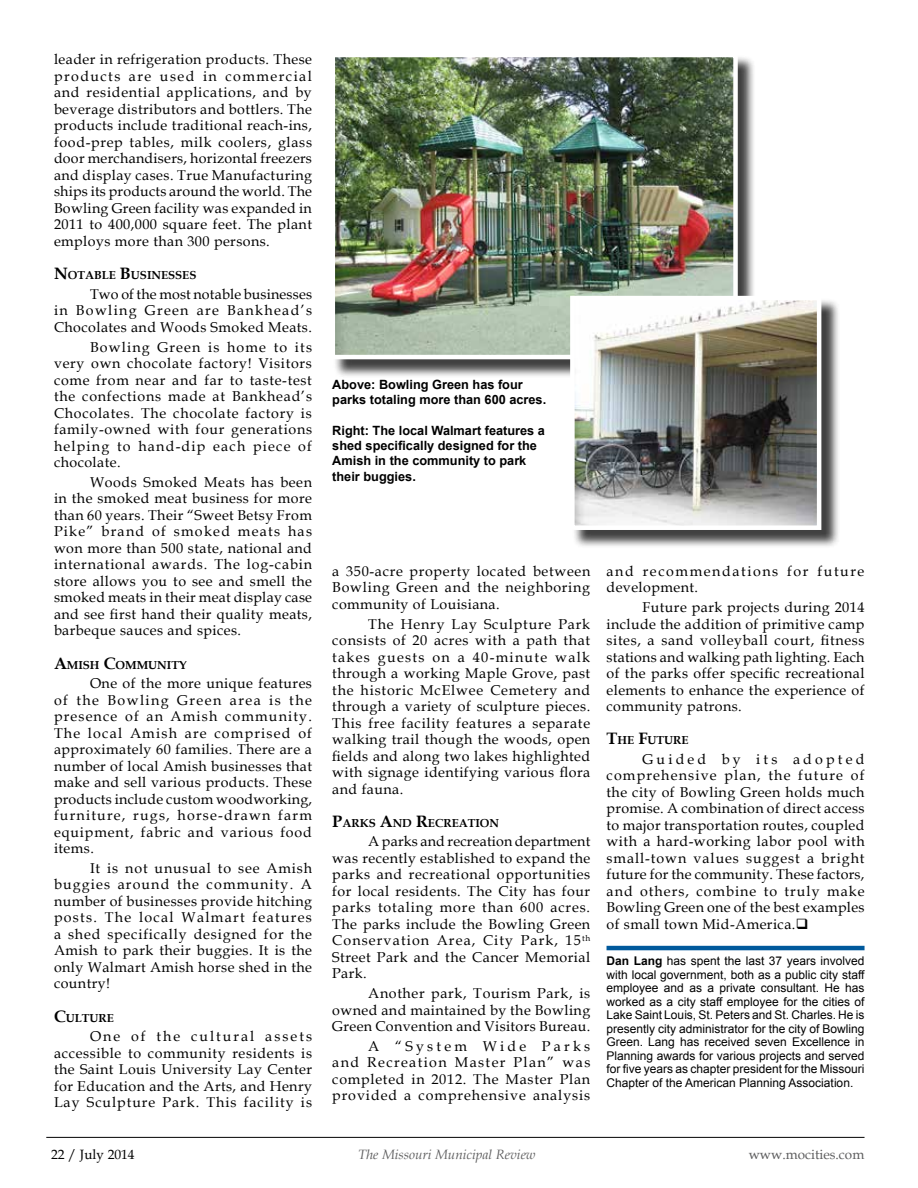
<style>
.page{position:relative;width:918px;height:1188px;background:#fff}
.page>*{position:absolute;margin:0;border:0;box-sizing:border-box;transform-origin:0 0}
.t1{font:14.25px/16.5px "Book Antiqua";letter-spacing:.03em;color:#000;text-align:justify}
.t2{font:14.25px/16.5px "Book Antiqua";letter-spacing:.11em;color:#000}
.t3{font:italic 13.5px "Book Antiqua";color:#5e5e5f}
.t4{font:13.5px "Book Antiqua";color:#5e5e5f}
.t5{font:13.5px "Book Antiqua";color:#000}
.t6{font:700 12.75px/15.3px "Arial";color:#000}
.t7{font:12px/13.5px "Arial";color:#000;text-align:justify}
.t8{font:700 11.55px "Book Antiqua";color:#000}
.s1{font-size:16.5px}
.s2{font-weight:700}
</style>
<div class="page">
<hr style="left:46px;top:1137px;width:819px;height:1px;background:#000">
<div style="left:333px;top:55px;width:423px;height:323px;background:#000;opacity:.75"></div>
<img style="left:336px;top:58px;width:397px;height:296px">
<div style="left:331px;top:53px;width:407px;height:306px;border:4px solid #fff"></div>
<div style="left:572px;top:298px;width:268px;height:251px;background:#000;opacity:.75"></div>
<img style="left:575px;top:301px;width:241px;height:224px">
<div style="left:570px;top:296px;width:251px;height:234px;border:4px solid #fff"></div>
<hr style="left:607px;top:946px;width:258px;height:4px;background:#00599c">
<p class="t1" style="left:54px;top:51px;width:260px">leader in refrigeration products. These products are used in commercial and residential applications, and by beverage distributors and bottlers. The products include traditional reach-ins, food-prep tables, milk coolers, glass door merchandisers, horizontal freezers and display cases. True Manufacturing ships its products around the world. The Bowling Green facility was expanded in 2011 to 400,000 square feet. The plant employs more than 300 persons.</p>
<p class="t8" style="left:54px;top:267px;width:33px"><span class="s1">N</span>OTABL</p>
<p class="t8" style="left:109px;top:267px;width:89px">E <span class="s1">B</span>USINESSES</p>
<p class="t1" style="left:54px;top:285px;width:260px;text-indent:36px">Two of the most notable businesses in Bowling Green are Bankhead’s Chocolates and Woods Smoked Meats.</p>
<p class="t1" style="left:54px;top:338px;width:260px;text-indent:36px">Bowling Green is home to its very own chocolate factory! Visitors come from near and far to taste-test the confections made at Bankhead’s Chocolates. The chocolate factory is family-owned with four generations helping to hand-dip each piece of chocolate.</p>
<p class="t1" style="left:54px;top:473px;width:260px;text-indent:36px">Woods Smoked Meats has been in the smoked meat business for more than 60 years. Their “Sweet Betsy From Pike” brand of smoked meats has won more than 500 state, national and international awards. The log-cabin store allows you to see and smell the smoked meats in their meat display case and see first hand their quality meats, barbeque sauces and spices.</p>
<p class="t8" style="left:54px;top:657px;width:134px"><span class="s1">A</span>MISH <span class="s1">C</span>OMMUNITY</p>
<p class="t1" style="left:54px;top:675px;width:260px;text-indent:36px">One of the more unique features of the Bowling Green area is the presence of an Amish community.<br>The local Amish are comprised of approximately 60 families. There are a number of local Amish businesses that make and sell various products. These products include custom woodworking, furniture, rugs, horse-drawn farm equipment, fabric and various food items.</p>
<p class="t1" style="left:54px;top:860px;width:260px;text-indent:36px">It is not unusual to see Amish buggies around the community. A number of businesses provide hitching posts. The local Walmart features a shed specifically designed for the Amish to park their buggies. It is the only Walmart Amish horse shed in the country!</p>
<p class="t8" style="left:54px;top:1010px;width:62px"><span class="s1">C</span>ULTURE</p>
<p class="t1" style="left:54px;top:1028px;width:260px;text-indent:36px">One of the cultural assets accessible to community residents is the Saint Louis University Lay Center for Education and the Arts, and Henry Lay Sculpture Park. This facility is</p>
<p class="t6" style="left:332px;top:377px;width:215px">Above: Bowling Green has four parks totaling more than 600 acres.</p>
<p class="t6" style="left:332px;top:423px;width:214px">Right: The local Walmart features a shed specifically designed for the<br>Amish in the community to park their buggies.</p>
<p class="t1" style="left:332px;top:562px;width:260px">a 350-acre property located between Bowling Green and the neighboring community of Louisiana.</p>
<p class="t1" style="left:332px;top:615px;width:259px;text-indent:36px">The Henry Lay Sculpture Park consists of 20 acres with a path that takes guests on a 40-minute walk through a working Maple Grove, past the historic McElwee Cemetery and through a variety of sculpture pieces.<br>This free facility features a separate walking trail though the woods, open fields and along two lakes highlighted with signage identifying various flora and fauna.</p>
<p class="t8" style="left:332px;top:815px;width:168px"><span class="s1">P</span>ARKS <span class="s1">A</span>ND <span class="s1">R</span>ECREATION</p>
<p class="t1" style="left:332px;top:833px;width:260px;text-indent:36px">A parks and recreation department was recently established to expand the parks and recreational opportunities for local residents. The City has four parks totaling more than 600 acres.<br>The parks include the Bowling Green Conservation Area, City Park, 15<sup>th </sup>Street Park and the Cancer Memorial Park.</p>
<p class="t1" style="left:332px;top:985px;width:260px;text-indent:36px">Another park, Tourism Park, is owned and maintained by the Bowling Green Convention and Visitors Bureau.</p>
<p class="t1" style="left:332px;top:1038px;width:260px;text-indent:36px">A “System Wide Parks and Recreation Master Plan” was completed in 2012. The Master Plan provided a comprehensive analysis</p>
<p class="t2" style="left:607px;top:562px;width:259px">and recommendations for future development.</p>
<p class="t1" style="left:607px;top:599px;width:260px;text-indent:36px">Future park projects during 2014 include the addition of primitive camp sites, a sand volleyball court, fitness stations and walking path lighting. Each of the parks offer specific recreational elements to enhance the experience of community patrons.</p>
<p class="t8" style="left:607px;top:732px;width:84px"><span class="s1">T</span>HE <span class="s1">F</span>UTURE</p>
<p class="t1" style="left:607px;top:751px;width:260px;text-indent:36px">Guided by its adopted comprehensive plan, the future of the city of Bowling Green holds much promise. A combination of direct access to major transportation routes, coupled with a hard-working labor pool with small-town values suggest a bright future for the community. These factors, and others, combine to truly make Bowling Green one of the best examples of small town Mid-America.❑</p>
<p class="t7" style="left:607px;top:955px;width:260px"><span class="s2">Dan Lang</span> has spent the last 37 years involved with local government, both as a public city staff employee and as a private consultant. He has worked as a city staff employee for the cities of Lake Saint Louis, St. Peters and St. Charles. He is presently city administrator for the city of Bowling Green. Lang has received seven Excellence in Planning awards for various projects and served for five years as chapter president for the Missouri Chapter of the American Planning Association.</p>
<p class="t5" style="left:51px;top:1145px;width:85px">22 / July 2014</p>
<p class="t3" style="left:358px;top:1145px;width:179px">The Missouri Municipal Review</p>
<p class="t4" style="left:749px;top:1145px;width:117px">www.mocities.com</p>
</div>
